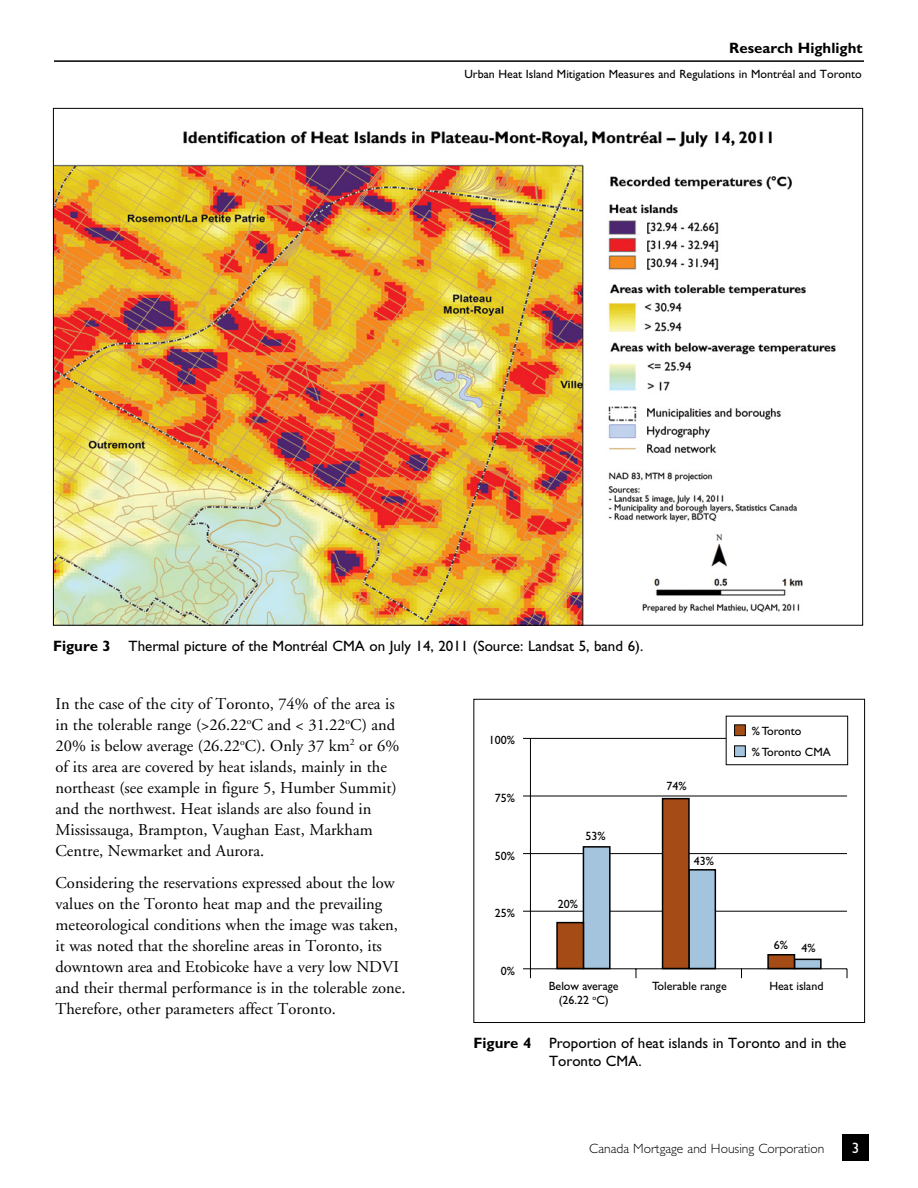
<style>
.page{position:relative;width:918px;height:1188px;background:#fff}
.page>*{position:absolute;margin:0;border:0;box-sizing:border-box;transform-origin:0 0}
.RH_Body_1{font:16.5px/21px "Adobe Garamond";color:#000}
.t1{font:15px/18px "Gill Sans Std";color:#000}
.t2{font:700 15px "Gill Sans Std";color:#000}
.t3{font:15px "Gill Sans Std";color:#fff}
.t4{font:300 13.5px "Gill Sans Std";color:#000}
.t5{font:12px "Gill Sans Std";color:#000}
.s1{font-weight:700}
</style>
<div class="page">
<hr style="left:54px;top:60px;width:810px;height:2px;background:#000">
<div style="left:842px;top:1134px;width:27px;height:27px;background:#000"></div>
<img style="left:55px;top:131px;width:781px;height:493px">
<hr style="left:523px;top:968px;width:324px;height:1px;background:#000">
<hr style="left:530px;top:738px;width:1px;height:231px;background:#000">
<hr style="left:523px;top:911px;width:324px;height:1px;background:#000">
<hr style="left:523px;top:853px;width:324px;height:1px;background:#000">
<hr style="left:523px;top:796px;width:324px;height:1px;background:#000">
<hr style="left:523px;top:738px;width:324px;height:1px;background:#000">
<div style="left:583px;top:846px;width:28px;height:123px;background:#a4c3dc;border:2px solid #000"></div>
<div style="left:688px;top:869px;width:28px;height:100px;background:#a4c3dc;border:2px solid #000"></div>
<div style="left:794px;top:959px;width:28px;height:10px;background:#a4c3dc;border:2px solid #000"></div>
<div style="left:556px;top:922px;width:28px;height:47px;background:#a54c16;border:2px solid #000"></div>
<div style="left:662px;top:798px;width:28px;height:171px;background:#a54c16;border:2px solid #000"></div>
<div style="left:767px;top:954px;width:28px;height:15px;background:#a54c16;border:2px solid #000"></div>
<div style="left:726px;top:716px;width:122px;height:49px;background:#fff"></div>
<div style="left:734px;top:745px;width:12px;height:12px;background:#a4c3dc;border:1px solid #000"></div>
<div style="left:734px;top:724px;width:12px;height:12px;background:#a54c16;border:1px solid #000"></div>
<div style="left:473px;top:699px;width:392px;height:324px;border:1px solid #000"></div>
<p class="t2" style="left:729px;top:39px;width:135px">Research Highlight</p>
<p class="t5" style="left:464px;top:67px;width:399px">Urban Heat Island Mitigation Measures and Regulations in Montréal and Toronto</p>
<p class="t1" style="left:53px;top:637px;width:592px"><span class="s1">Figure 3</span> Thermal picture of the Montréal CMA on July 14, 2011 (Source: Landsat 5, band 6).</p>
<p class="RH_Body_1" style="left:56px;top:694px;width:345px">In the case of the city of Toronto, 74% of the area is in the tolerable range (&gt;26.22<sup>o</sup>C and &lt; 31.22<sup>o</sup>C) and 20% is below average (26.22<sup>o</sup>C). Only 37 km<sup>2</sup> or 6% of its area are covered by heat islands, mainly in the northeast (see example in figure 5, Humber Summit) and the northwest. Heat islands are also found in Mississauga, Brampton, Vaughan East, Markham Centre, Newmarket and Aurora.</p>
<p class="RH_Body_1" style="left:56px;top:872px;width:352px">Considering the reservations expressed about the low values on the Toronto heat map and the prevailing meteorological conditions when the image was taken, it was noted that the shoreline areas in Toronto, its downtown area and Etobicoke have a very low NDVI and their thermal performance is in the tolerable zone.<br>Therefore, other parameters affect Toronto.</p>
<p class="t5" style="left:489px;top:733px;width:28px">100%</p>
<p class="t5" style="left:495px;top:791px;width:22px">75%</p>
<p class="t5" style="left:495px;top:849px;width:22px">50%</p>
<p class="t5" style="left:495px;top:906px;width:22px">25%</p>
<p class="t5" style="left:501px;top:964px;width:16px">0%</p>
<p class="t5" style="left:752px;top:724px;width:51px">% Toronto</p>
<p class="t5" style="left:585px;top:829px;width:22px">53%</p>
<p class="t5" style="left:558px;top:897px;width:22px">20%</p>
<p class="t5" style="left:666px;top:779px;width:22px">74%</p>
<p class="t5" style="left:694px;top:855px;width:22px">43%</p>
<p class="t5" style="left:752px;top:745px;width:80px">% Toronto CMA</p>
<p class="t5" style="left:774px;top:940px;width:43px">6% 4%</p>
<p class="t5" style="left:549px;top:979px;width:71px">Below average</p>
<p class="t5" style="left:652px;top:979px;width:76px">Tolerable range</p>
<p class="t5" style="left:769px;top:979px;width:56px">Heat island</p>
<p class="t5" style="left:559px;top:993px;width:52px">(26.22 <sup>o</sup>C)</p>
<p class="t1" style="left:549px;top:1034px;width:299px;text-indent:-76px"><span class="s1">Figure 4</span> Proportion of heat islands in Toronto and in the<br>Toronto CMA.</p>
<p class="t4" style="left:589px;top:1141px;width:237px">Canada Mortgage and Housing Corporation</p>
<p class="t3" style="left:852px;top:1139px;width:9px">3</p>
</div>
